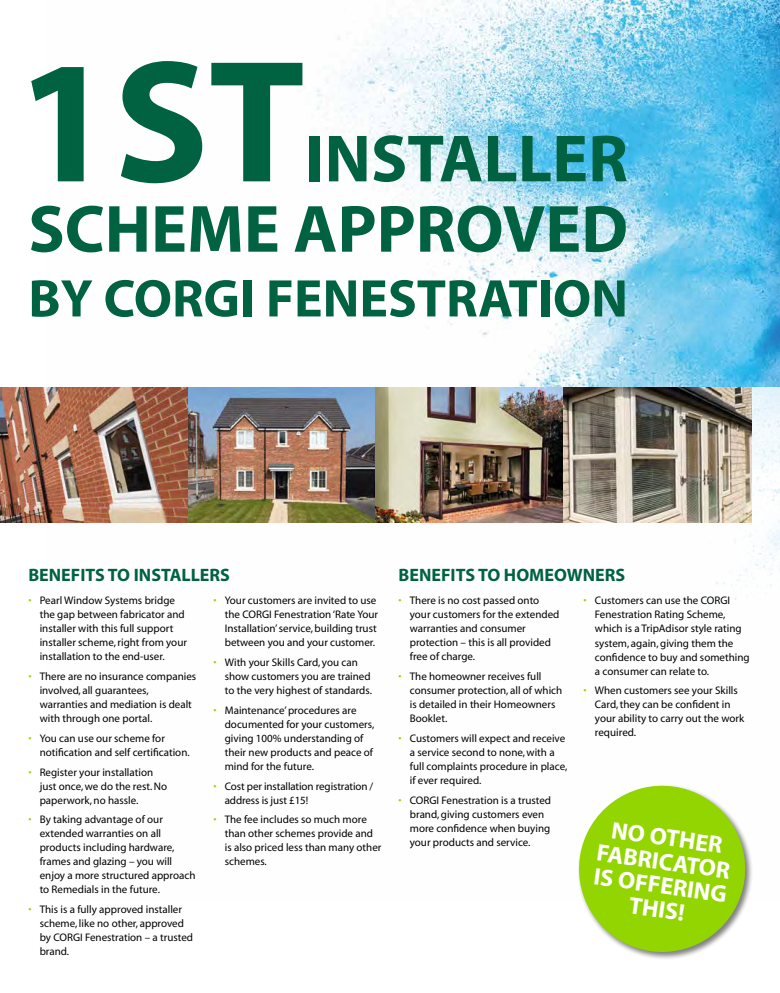
<style>
.page{position:relative;width:780px;height:993px;background:#fff}
.page>*{position:absolute;margin:0;border:0;box-sizing:border-box;transform-origin:0 0}
.t1{font:175.6px "Myriad Bold Norm";color:#006241}
.t2{font:67.3px "Myriad Bold Norm";color:#006241}
.t3{font:53.4px "Myriad Bold Norm";color:#006241}
.t4{font:24px/24px "Myriad Bold Norm";color:#fff;text-align:center}
.t5{font:18px "Myriad Bold Norm";color:#006241}
.t6{font:11px/14px "Myriad";color:#000}
.s1{color:#93d500}
</style>
<div class="page">
<img style="left:317px;top:0;width:463px;height:387px">
<div style="left:577px;top:783px;width:176px;height:176px;background:#000;opacity:.5"></div>
<svg style="left:577px;top:783px;width:173px;height:174px;fill:#93d500"></svg>
<img style="left:0;top:387px;width:751px;height:135px">
<h1 class="t1" style="left:16px;top:32px;width:290px">1ST</h1>
<h2 class="t2" style="left:28px;top:194px;width:601px">SCHEME APPROVED</h2>
<h2 class="t2" style="left:305px;top:124px;width:324px">INSTALLER</h2>
<h3 class="t3" style="left:28px;top:271px;width:601px">BY CORGI FENESTRATION</h3>
<h3 class="t5" style="left:28px;top:565px;width:203px">BENEFITS TO INSTALLERS</h3>
<h3 class="t5" style="left:398px;top:565px;width:228px">BENEFITS TO HOMEOWNERS</h3>
<p class="t6" style="left:40px;top:594px;width:149px;text-indent:-11px"><span class="s1">•</span> Pearl Window Systems bridge the gap between fabricator and installer with this full support installer scheme, right from your installation to the end-user.</p>
<p class="t6" style="left:40px;top:669px;width:158px;text-indent:-11px"><span class="s1">•</span> There are no insurance companies involved, all guarantees, warranties and mediation is dealt with through one portal.</p>
<p class="t6" style="left:40px;top:731px;width:151px;text-indent:-11px"><span class="s1">•</span> You can use our scheme for notification and self certification.</p>
<p class="t6" style="left:40px;top:765px;width:129px;text-indent:-11px"><span class="s1">•</span> Register your installation just once, we do the rest. No paperwork, no hassle.</p>
<p class="t6" style="left:40px;top:812px;width:157px;text-indent:-11px"><span class="s1">•</span> By taking advantage of our extended warranties on all products including hardware, frames and glazing – you will enjoy a more structured approach to Remedials in the future.</p>
<p class="t6" style="left:40px;top:902px;width:155px;text-indent:-11px"><span class="s1">•</span> This is a fully approved installer scheme, like no other, approved by CORGI Fenestration – a trusted brand.</p>
<p class="t6" style="left:225px;top:594px;width:155px;text-indent:-11px"><span class="s1">•</span> Your customers are invited to use the CORGI Fenestration ‘Rate Your Installation’ service, building trust between you and your customer.</p>
<p class="t6" style="left:225px;top:655px;width:149px;text-indent:-11px"><span class="s1">•</span> With your Skills Card, you can show customers you are trained to the very highest of standards.</p>
<p class="t6" style="left:225px;top:703px;width:151px;text-indent:-11px"><span class="s1">•</span> Maintenance’ procedures are documented for your customers, giving 100% understanding of their new products and peace of mind for the future.</p>
<p class="t6" style="left:225px;top:779px;width:150px;text-indent:-11px"><span class="s1">•</span> Cost per installation registration / address is just £15!</p>
<p class="t6" style="left:225px;top:812px;width:158px;text-indent:-11px"><span class="s1">•</span> The fee includes so much more than other schemes provide and is also priced less than many other schemes.</p>
<p class="t6" style="left:410px;top:594px;width:151px;text-indent:-11px"><span class="s1">•</span> There is no cost passed onto your customers for the extended warranties and consumer protection – this is all provided free of charge.</p>
<p class="t6" style="left:410px;top:669px;width:154px;text-indent:-11px"><span class="s1">•</span> The homeowner receives full consumer protection, all of which is detailed in their Homeowners<br>Booklet.</p>
<p class="t6" style="left:410px;top:731px;width:159px;text-indent:-11px"><span class="s1">•</span> Customers will expect and receive a service second to none, with a full complaints procedure in place, if ever required.</p>
<p class="t6" style="left:410px;top:793px;width:143px;text-indent:-11px"><span class="s1">•</span> CORGI Fenestration is a trusted brand, giving customers even more confidence when buying your products and service.</p>
<p class="t6" style="left:595px;top:594px;width:156px;text-indent:-11px"><span class="s1">•</span> Customers can use the CORGI<br>Fenestration Rating Scheme, which is a TripAdisor style rating system, again, giving them the confidence to buy and something a consumer can relate to.</p>
<p class="t6" style="left:595px;top:683px;width:151px;text-indent:-11px"><span class="s1">•</span> When customers see your Skills<br>Card, they can be confident in your ability to carry out the work required.</p>
<h3 class="t4" style="left:602px;top:816px;width:136px;rotate:8deg">NO OTHER<br>FABRICATOR<br>IS OFFERING<br>THIS!</h3>
</div>
